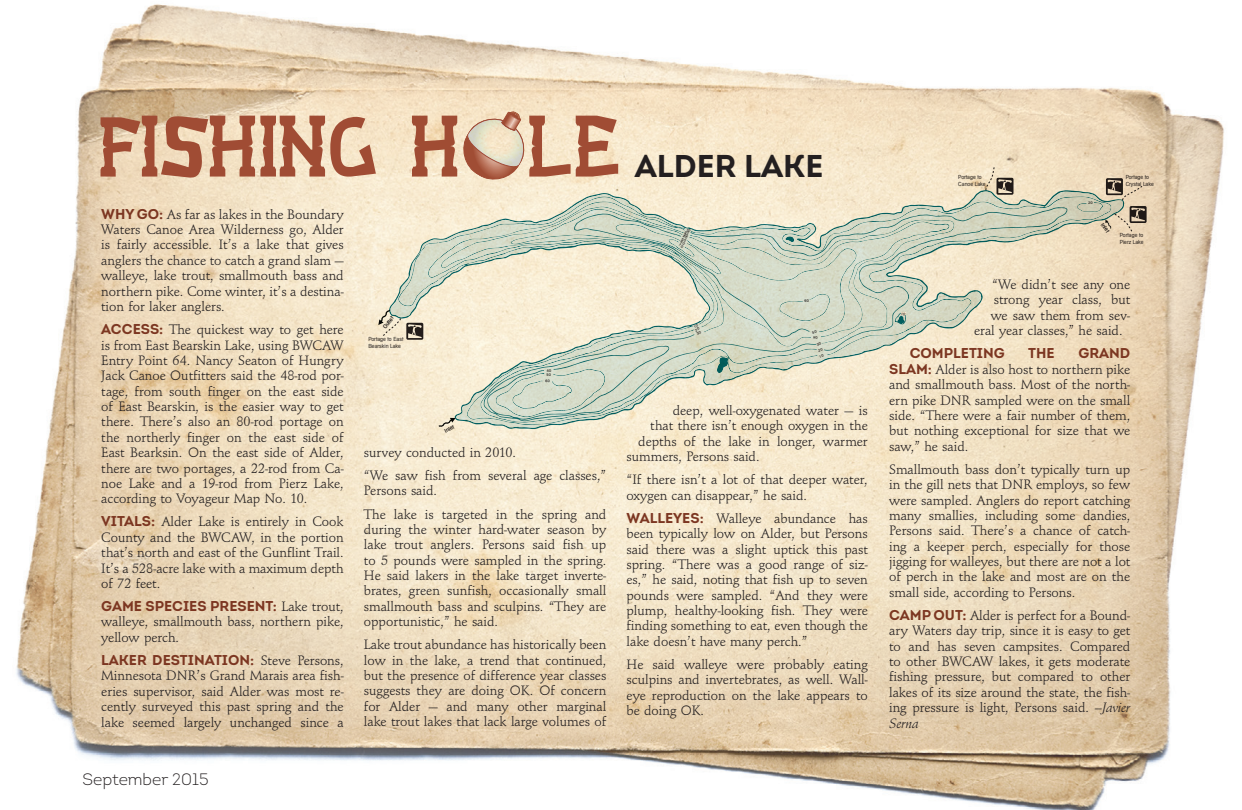
<style>
.page{position:relative;width:1242px;height:810px;background:#fff}
.page>*{position:absolute;margin:0;border:0;box-sizing:border-box;transform-origin:0 0}
.t1{font:700 31.5px "Intro";color:#231f20}
.t2{font:300 16.5px "Intro";color:#231f20}
.t3{font:14.25px/15.5px "Schnittger";color:#231f20;text-align:justify}
.t4{font:700 14.25px "Intro";color:#7c3621}
.t5{font:5.7px/6.8px "Mercedes";color:#231f20}
.t6{font:700 5.7px "Mercedes";color:#231f20}
.t7{font:700 3.6px "Mercedes";color:#231f20}
.s1{font-family:"Intro";font-weight:700;color:#7c3621}
.s2{font-family:"Schnittger";font-weight:400;color:#231f20}
.s3{font-style:italic}
</style>
<div class="page">
<img style="left:16px;top:4px;width:1208px;height:806px">
<svg style="left:101px;top:116px;width:275px;height:62px;background:#c9967b"></svg>
<svg style="left:412px;top:111px;width:206px;height:56px;background:#d8b398"></svg>
<svg style="left:368px;top:167px;width:791px;height:268px;background:#eedbbf"></svg>
<svg style="left:390px;top:191px;width:733px;height:237px;background:#eddcbf"></svg>
<svg style="left:955px;top:207px;width:113px;height:144px;background:#e4dbc0"></svg>
<svg style="left:985px;top:167px;width:29px;height:28px"></svg>
<svg style="left:1077px;top:178px;width:70px;height:55px;background:#c4b9a1"></svg>
<div style="left:83px;top:773px;width:343px;height:18px;background:#fff"></div>
<svg style="left:378px;top:196px;width:577px;height:231px;background:#ddddc8"></svg>
<p class="t3" style="left:101px;top:207px;width:244px"><span class="s1">WHY GO:</span> As far as lakes in the Boundary Waters Canoe Area Wilderness go, Alder is fairly accessible. It’s a lake that gives anglers the chance to catch a grand slam — walleye, lake trout, smallmouth bass and northern pike. Come winter, it’s a destina&shy;tion for laker anglers.</p>
<p class="t3" style="left:101px;top:322px;width:244px"><span class="s1">ACCESS:</span> The quickest way to get here is from East Bearskin Lake, using BWCAW Entry Point 64. Nancy Seaton of Hungry Jack Canoe Outfitters said the 48-rod por&shy;tage, from south finger on the east side of East Bearskin, is the easier way to get there. There’s also an 80-rod portage on the northerly finger on the east side of East Bearksin. On the east side of Alder, there are two portages, a 22-rod from Ca&shy;noe Lake and a 19-rod from Pierz Lake, according to Voyageur Map No. 10.</p>
<p class="t3" style="left:101px;top:514px;width:244px"><span class="s1">VITALS:</span> Alder Lake is entirely in Cook County and the BWCAW, in the portion that’s north and east of the Gunflint Trail.<br>It’s a 528-acre lake with a maximum depth of 72 feet.</p>
<p class="t4" style="left:101px;top:597px;width:244px">GAME SPECIES PRESENT: <span class="s2">Lake trout,</span></p>
<p class="t3" style="left:101px;top:614px;width:244px">walleye, smallmouth bass, northern pike, yellow perch.</p>
<p class="t4" style="left:101px;top:651px;width:244px">LAKER DESTINATION: <span class="s2">Steve Persons,</span></p>
<p class="t3" style="left:101px;top:668px;width:244px">Minnesota DNR’s Grand Marais area fish&shy;eries supervisor, said Alder was most re&shy;cently surveyed this past spring and the lake seemed largely unchanged since a</p>
<p class="t2" style="left:83px;top:769px;width:128px">September 2015</p>
<p class="t6" style="left:382px;top:326px;width:15px;rotate:-53deg">Outlet</p>
<p class="t5" style="left:368px;top:335px;width:37px">Portage to East<br>Bearskin Lake</p>
<p class="t6" style="left:444px;top:428px;width:11px;rotate:-27deg">Inlet</p>
<p class="t3" style="left:364px;top:441px;width:244px;line-height:23.1px">survey conducted in 2010.<br>“We saw fish from several age classes,”</p>
<p class="t3" style="left:364px;top:479px;width:244px;line-height:23.1px">Persons said.<br>The lake is targeted in the spring and</p>
<p class="t3" style="left:364px;top:522px;width:244px">during the winter hard-water season by lake trout anglers. Persons said fish up to 5 pounds were sampled in the spring.<br>He said lakers in the lake target inverte&shy;brates, green sunfish, occasionally small smallmouth bass and sculpins. “They are opportunistic,” he said.</p>
<p class="t3" style="left:364px;top:637px;width:244px">Lake trout abundance has historically been low in the lake, a trend that continued, but the presence of difference year classes suggests they are doing OK. Of concern for Alder — and many other marginal lake trout lakes that lack large volumes of</p>
<h1 class="t1" style="left:635px;top:146px;width:190px">ALDER LAKE</h1>
<p class="t3" style="left:673px;top:403px;width:197px">deep, well-oxygenated water — is</p>
<p class="t3" style="left:650px;top:418px;width:219px">that there isn’t enough oxygen in the</p>
<p class="t3" style="left:638px;top:434px;width:231px">depths of the lake in longer, warmer</p>
<p class="t3" style="left:627px;top:449px;width:134px">summers, Persons said.</p>
<p class="t3" style="left:627px;top:472px;width:243px">“If there isn’t a lot of that deeper water, oxygen can disappear,” he said.</p>
<p class="t3" style="left:627px;top:511px;width:243px"><span class="s1">WALLEYES:</span> Walleye abundance has been typically low on Alder, but Persons said there was a slight uptick this past spring. “There was a good range of siz&shy;es,” he said, noting that fish up to seven pounds were sampled. “And they were plump, healthy-looking fish. They were finding something to eat, even though the lake doesn’t have many perch.”</p>
<p class="t3" style="left:627px;top:657px;width:243px">He said walleye were probably eating sculpins and invertebrates, as well. Wall&shy;eye reproduction on the lake appears to be doing OK.</p>
<p class="t5" style="left:958px;top:174px;width:29px">Portage to<br>Canoe Lake</p>
<p class="t5" style="left:1126px;top:173px;width:30px">Portage to<br>Crystal Lake</p>
<p class="t7" style="left:1088px;top:201px;width:6px">20</p>
<p class="t6" style="left:1105px;top:222px;width:11px;rotate:53deg">Inlet</p>
<p class="t5" style="left:1120px;top:232px;width:25px">Portage to<br>Pierz Lake</p>
<p class="t3" style="left:992px;top:277px;width:140px">“We didn’t see any one</p>
<p class="t3" style="left:994px;top:292px;width:138px">strong year class, but</p>
<p class="t3" style="left:991px;top:308px;width:141px">we saw them from sev-</p>
<p class="t3" style="left:974px;top:323px;width:150px">eral year classes,” he said.</p>
<p class="t4" style="left:910px;top:344px;width:97px">COMPLETING</p>
<p class="t4" style="left:1028px;top:344px;width:28px">THE</p>
<p class="t4" style="left:1078px;top:344px;width:53px">GRAND</p>
<p class="t3" style="left:889px;top:362px;width:243px"><span class="s1">SLAM:</span> Alder is also host to northern pike and smallmouth bass. Most of the north&shy;ern pike DNR sampled were on the small side. “There were a fair number of them, but nothing exceptional for size that we saw,” he said.</p>
<p class="t3" style="left:889px;top:462px;width:243px">Smallmouth bass don’t typically turn up in the gill nets that DNR employs, so few were sampled. Anglers do report catching many smallies, including some dandies, Persons said. There’s a chance of catch&shy;ing a keeper perch, especially for those jigging for walleyes, but there are not a lot of perch in the lake and most are on the small side, according to Persons.</p>
<p class="t3" style="left:889px;top:608px;width:243px"><span class="s1">CAMP OUT:</span> Alder is perfect for a Bound&shy;ary Waters day trip, since it is easy to get to and has seven campsites. Compared to other BWCAW lakes, it gets moderate fishing pressure, but compared to other lakes of its size around the state, the fish&shy;ing pressure is light, Persons said. <span class="s3">—Javier Serna</span></p>
</div>
